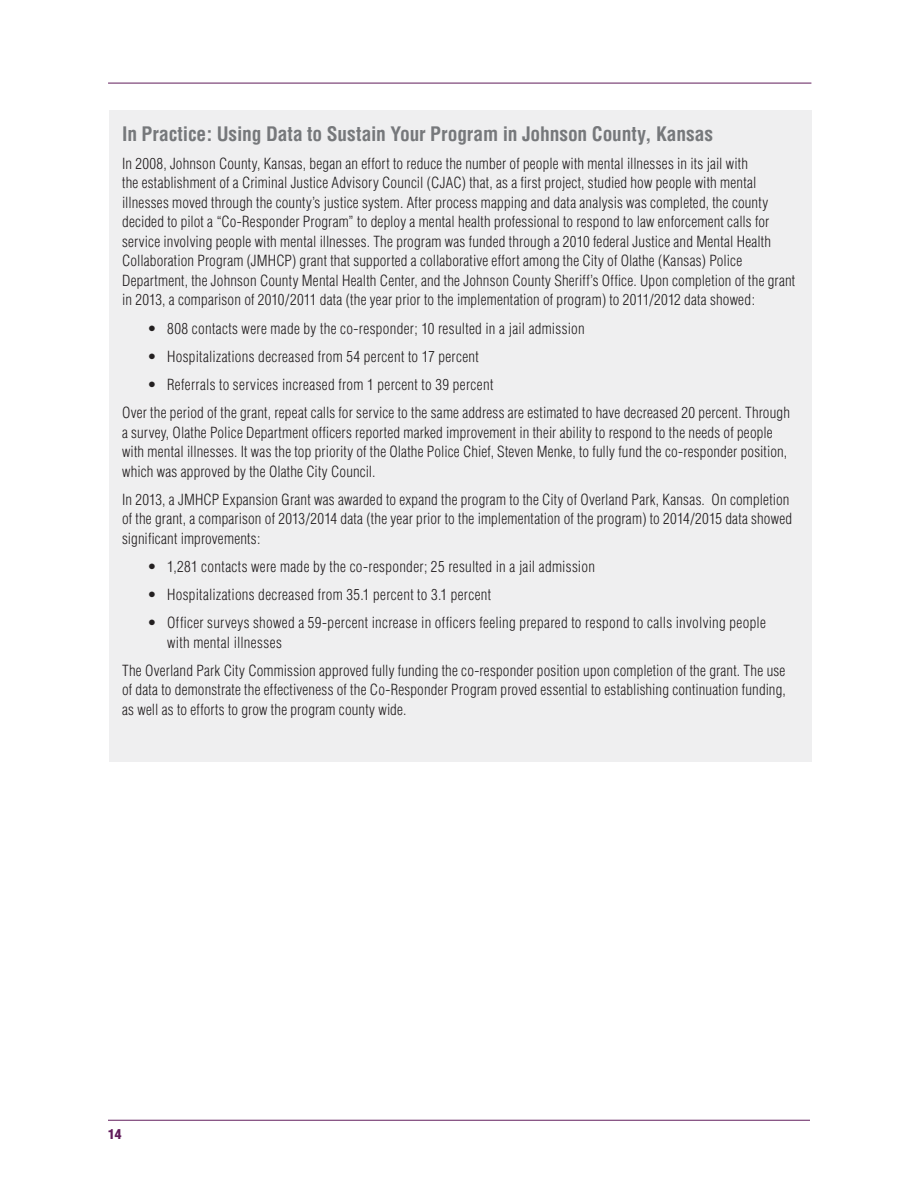
<style>
.page{position:relative;width:918px;height:1188px;background:#fff}
.page>*{position:absolute;margin:0;border:0;box-sizing:border-box;transform-origin:0 0}
.t1{font:700 condensed 19.5px "Helvetica";letter-spacing:-.005em;color:#76787b}
.t2{font:300 condensed 15px/19.5px "Helvetica";letter-spacing:.015em;color:#231f20}
.t3{font:900 condensed 13.5px "Helvetica";color:#611c5b}
</style>
<div class="page">
<hr style="left:108px;top:1120px;width:702px;height:1px;background:#611c5b">
<hr style="left:108px;top:83px;width:703px;height:1px;background:#611c5b">
<div style="left:109px;top:110px;width:702px;height:651px;background:#efeff0"></div>
<h1 class="t1" style="left:122px;top:122px;width:592px">In Practice: Using Data to Sustain Your Program in Johnson County, Kansas</h1>
<p class="t2" style="left:122px;top:154px;width:675px">In 2008, Johnson County, Kansas, began an effort to reduce the number of people with mental illnesses in its jail with<br>the establishment of a Criminal Justice Advisory Council (CJAC) that, as a first project, studied how people with mental illnesses moved through the county’s justice system. After process mapping and data analysis was completed, the county decided to pilot a “Co-Responder Program” to deploy a mental health professional to respond to law enforcement calls for service involving people with mental illnesses. The program was funded through a 2010 federal Justice and Mental Health Collaboration Program (JMHCP) grant that supported a collaborative effort among the City of Olathe (Kansas) Police Department, the Johnson County Mental Health Center, and the Johnson County Sheriff’s Office. Upon completion of the grant in 2013, a comparison of 2010/2011 data (the year prior to the implementation of program) to 2011/2012 data showed:</p>
<p class="t2" style="left:148px;top:318px;width:439px">• 808 contacts were made by the co-responder; 10 resulted in a jail admission</p>
<p class="t2" style="left:148px;top:347px;width:333px">• Hospitalizations decreased from 54 percent to 17 percent</p>
<p class="t2" style="left:122px;top:370px;width:669px;line-height:28.2px;text-indent:26px">• Referrals to services increased from 1 percent to 39 percent<br>Over the period of the grant, repeat calls for service to the same address are estimated to have decreased 20 percent. Through</p>
<p class="t2" style="left:122px;top:422px;width:667px">a survey, Olathe Police Department officers reported marked improvement in their ability to respond to the needs of people with mental illnesses. It was the top priority of the Olathe Police Chief, Steven Menke, to fully fund the co-responder position, which was approved by the Olathe City Council.</p>
<p class="t2" style="left:122px;top:489px;width:671px">In 2013, a JMHCP Expansion Grant was awarded to expand the program to the City of Overland Park, Kansas. On completion of the grant, a comparison of 2013/2014 data (the year prior to the implementation of the program) to 2014/2015 data showed significant improvements:</p>
<p class="t2" style="left:148px;top:557px;width:449px">• 1,281 contacts were made by the co-responder; 25 resulted in a jail admission</p>
<p class="t2" style="left:148px;top:585px;width:345px">• Hospitalizations decreased from 35.1 percent to 3.1 percent</p>
<p class="t2" style="left:167px;top:613px;width:600px;text-indent:-20px">• Officer surveys showed a 59-percent increase in officers feeling prepared to respond to calls involving people with mental illnesses</p>
<p class="t2" style="left:122px;top:660px;width:665px;text-align:justify">The Overland Park City Commission approved fully funding the co-responder position upon completion of the grant. The use of data to demonstrate the effectiveness of the Co-Responder Program proved essential to establishing continuation funding, as well as to efforts to grow the program county wide.</p>
<p class="t3" style="left:108px;top:1125px;width:15px">14</p>
</div>
